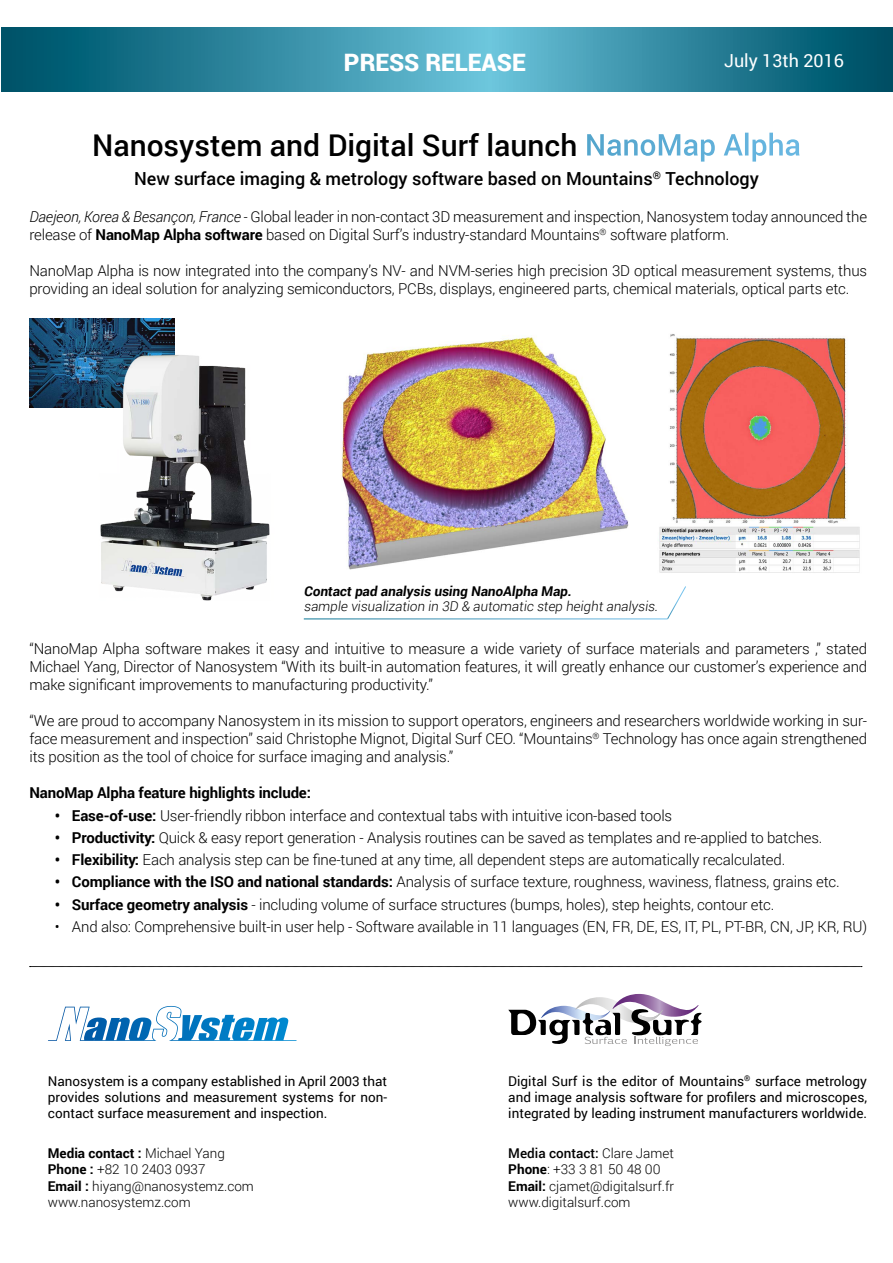
<style>
.page{position:relative;width:893px;height:1263px;background:#fff}
.page>*{position:absolute;margin:0;border:0;box-sizing:border-box;transform-origin:0 0}
.t1{font:500 30px "Roboto";color:#000}
.t2{font:900 24px "Roboto";color:#fff}
.t3{font:500 18px "Roboto";color:#000}
.t4{font:18px "Roboto";color:#fff}
.t5{font:300 15px/18px "Roboto";letter-spacing:-.01em;color:#000}
.t6{font:700 15px "Roboto";letter-spacing:-.01em;color:#000}
.t7{font:13.5px/16.2px "Roboto";color:#000;text-align:justify}
.t8{font:300 13.5px/16.2px "Roboto";color:#000}
.t9{font:700 13.5px "Roboto";color:#000}
.s1{color:#fff}
.s2{font-style:italic}
.s3{font-weight:700}
.s4{font-weight:500}
</style>
<div class="page">
<svg style="left:1px;top:27px;width:892px;height:64px;background:#2e879e"></svg>
<svg style="left:30px;top:966px;width:832px;height:1px"></svg>
<svg style="left:508px;top:994px;width:194px;height:52px"></svg>
<img style="left:342px;top:336px;width:287px;height:234px">
<svg style="left:667px;top:586px;width:19px;height:33px"></svg>
<svg style="left:48px;top:1006px;width:121px;height:35px"></svg>
<img style="left:29px;top:318px;width:146px;height:90px">
<img style="left:659px;top:334px;width:201px;height:239px">
<img style="left:64px;top:341px;width:206px;height:259px">
<h2 class="t2" style="left:344px;top:45px;width:183px">PRESS RELEASE</h2>
<p class="t4" style="left:724px;top:48px;width:121px">July 13th 2016</p>
<h1 class="t1" style="left:92px;top:124px;width:710px">Nanosystem and Digital Surf launch <span class="s1">NanoMap Alpha</span></h1>
<p class="t3" style="left:134px;top:166px;width:626px">New surface imaging &amp; metrology software based on Mountains<sup>®</sup> Technology</p>
<p class="t5" style="left:29px;top:207px;width:839px"><span class="s2">Daejeon, Korea &amp; Besançon, France -</span> Global leader in non-contact 3D measurement and inspection, Nanosystem today announced the release of <span class="s3">NanoMap Alpha software</span> based on Digital Surf’s industry-standard Mountains<sup>®</sup> software platform.</p>
<p class="t5" style="left:29px;top:261px;width:839px">NanoMap Alpha is now integrated into the company’s NV- and NVM-series high precision 3D optical measurement systems, thus providing an ideal solution for analyzing semiconductors, PCBs, displays, engineered parts, chemical materials, optical parts etc.</p>
<p class="t9" style="left:304px;top:582px;width:272px">Contact pad analysis using NanoAlpha Map.</p>
<p class="t8" style="left:304px;top:598px;width:358px">sample visualization in 3D &amp; automatic step heightanalysis.</p>
<p class="t5" style="left:29px;top:639px;width:839px;text-align:justify">“NanoMap Alpha software makes it easy and intuitive to measure a wide variety of surface materials and parameters ,” stated Michael Yang, Director of Nanosystem “With its built-in automation features, it will greatly enhance our customer’s experience and make significant improvements to manufacturing productivity.”</p>
<p class="t5" style="left:29px;top:711px;width:839px;text-align:justify">“We are proud to accompany Nanosystem in its mission to support operators, engineers and researchers worldwide working in sur&shy;face measurement and inspection” said Christophe Mignot, Digital Surf CEO. “Mountains<sup>®</sup> Technology has once again strengthened its position as the tool of choice for surface imaging and analysis.”</p>
<p class="t6" style="left:29px;top:782px;width:283px">NanoMap Alpha feature highlights include:</p>
<p class="t5" style="left:55px;top:806px;width:619px"><span class="s3">• Ease-of-use:</span> User-friendly ribbon interface and contextual tabs with intuitive icon-based tools</p>
<p class="t5" style="left:55px;top:828px;width:769px"><span class="s3">• Productivity:</span> Quick &amp; easy report generation - Analysis routines can be saved as templates and re-applied to batches.</p>
<p class="t5" style="left:55px;top:850px;width:732px"><span class="s3">• Flexibility:</span> Each analysis step can be fine-tuned at any time, all dependent steps are automatically recalculated.</p>
<p class="t5" style="left:55px;top:872px;width:786px"><span class="s3">• Compliance with the ISO and national standards:</span> Analysis of surface texture, roughness, waviness, flatness, grains etc.</p>
<p class="t5" style="left:55px;top:895px;width:721px"><span class="s3">• Surface geometry analysis</span> - including volume of surface structures (bumps, holes), step heights, contour etc.</p>
<p class="t5" style="left:55px;top:917px;width:814px">• And also: Comprehensive built-in user help - Software available in 11 languages (EN, FR, DE, ES, IT, PL, PT-BR, CN, JP, KR, RU)</p>
<p class="t7" style="left:48px;top:1072px;width:341px">Nanosystem is a company established in April 2003 that provides solutions and measurement systems for non&shy;contact surface measurement and inspection.</p>
<p class="t8" style="left:48px;top:1145px;width:208px"><span class="s3">Media contact :</span> Michael Yang<br><span class="s3">Phone :</span> +82 10 2403 0937<br><span class="s3">Email :</span> hiyang@nanosystemz.com www.nanosystemz.com</p>
<p class="t7" style="left:508px;top:1072px;width:360px">Digital Surf is the editor of Mountains<sup>®</sup> surface metrology and image analysis software for profilers and microscopes, integrated by leading instrument manufacturers worldwide.</p>
<p class="t8" style="left:508px;top:1145px;width:167px"><span class="s4">Media contact:</span> Clare Jamet<br><span class="s3">Phone</span>: +33 3 81 50 48 00<br><span class="s3">Email:</span> cjamet@digitalsurf.fr www.digitalsurf.com</p>
</div>
